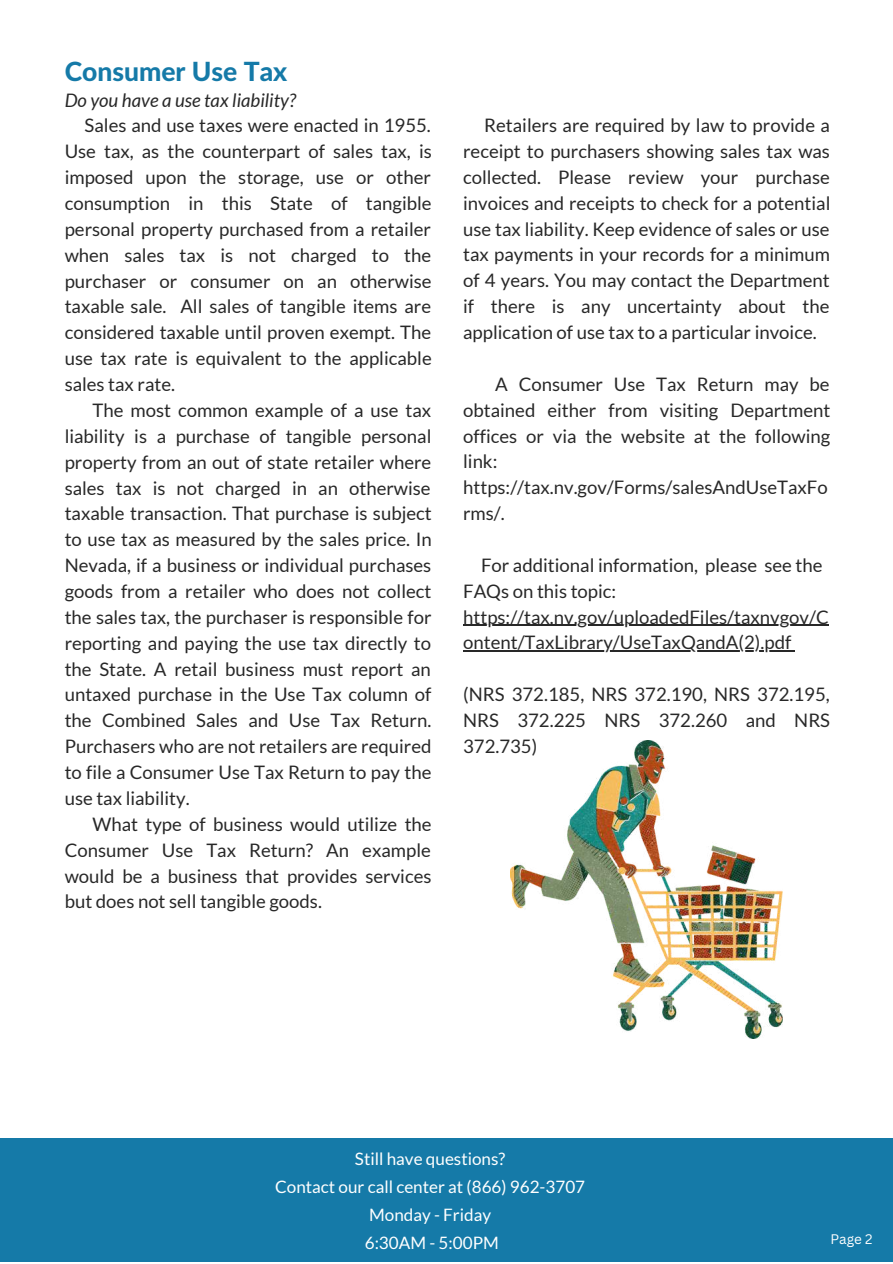
<style>
.page{position:relative;width:893px;height:1264px;background:#fff}
.page>*{position:absolute;margin:0;border:0;box-sizing:border-box;transform-origin:0 0}
.t1{font:800 26.4px "Lato Latin";color:#157aa8}
.t2{font:18.6px/25.8px "Lato";color:#282828;text-align:justify}
.t3{font:italic 18.6px "Lato";color:#282828}
.t4{font:17.1px/28px "Lato";color:#fff;text-align:center}
.t5{font:13.5px "Canva Sans";color:#fff}
</style>
<div class="page">
<img style="left:510px;top:740px;width:272px;height:298px">
<div style="left:0;top:1138px;width:892px;height:124px;background:#157aa8"></div>
<hr style="left:463px;top:624px;width:365px;height:2px;background:#282828">
<hr style="left:463px;top:650px;width:328px;height:1px;background:#282828">
<h1 class="t1" style="left:65px;top:60px;width:224px">Consumer Use Tax</h1>
<p class="t3" style="left:65px;top:88px;width:233px">Do you have a use tax liability?</p>
<p class="t2" style="left:65px;top:112px;width:368px;text-indent:20px">Sales and use taxes were enacted in 1955.<br>Use tax, as the counterpart of sales tax, is imposed upon the storage, use or other consumption in this State of tangible personal property purchased from a retailer when sales tax is not charged to the purchaser or consumer on an otherwise taxable sale. All sales of tangible items are considered taxable until proven exempt. The use tax rate is equivalent to the applicable sales tax rate.</p>
<p class="t2" style="left:65px;top:397px;width:368px;text-indent:28px">The most common example of a use tax liability is a purchase of tangible personal property from an out of state retailer where sales tax is not charged in an otherwise taxable transaction. That purchase is subject to use tax as measured by the sales price. In Nevada, if a business or individual purchases goods from a retailer who does not collect the sales tax, the purchaser is responsible for reporting and paying the use tax directly to the State. A retail business must report an untaxed purchase in the Use Tax column of the Combined Sales and Use Tax Return.<br>Purchasers who are not retailers are required to file a Consumer Use Tax Return to pay the use tax liability.</p>
<p class="t2" style="left:65px;top:810px;width:368px;text-indent:28px">What type of business would utilize the Consumer Use Tax Return? An example would be a business that provides services but does not sell tangible goods.</p>
<p class="t2" style="left:463px;top:112px;width:369px;text-indent:21px">Retailers are required by law to provide a receipt to purchasers showing sales tax was collected. Please review your purchase invoices and receipts to check for a potential use tax liability. Keep evidence of sales or use tax payments in your records for a minimum of 4 years. You may contact the Department if there is any uncertainty about the application of use tax to a particular invoice.</p>
<p class="t2" style="left:463px;top:371px;width:369px;text-align:left;text-indent:32px">A Consumer Use Tax Return may be obtained either from visiting Department offices or via the website at the following link: https://tax.nv.gov/Forms/salesAndUseTaxFo rms/.</p>
<p class="t2" style="left:463px;top:551px;width:367px;text-align:left;text-indent:18px">For additional information, please see the FAQs on this topic: https://tax.nv.gov/uploadedFiles/taxnvgov/C ontent/TaxLibrary/UseTaxQandA(2).pdf</p>
<p class="t2" style="left:463px;top:681px;width:368px">(NRS 372.185, NRS 372.190, NRS 372.195, NRS 372.225 NRS 372.260 and NRS 372.735)</p>
<p class="t4" style="left:275px;top:1144px;width:311px">Still have questions?<br>Contact our call center at (866) 962-3707<br>Monday - Friday<br>6:30AM - 5:00PM</p>
<p class="t5" style="left:830px;top:1229px;width:44px">Page 2</p>
</div>
